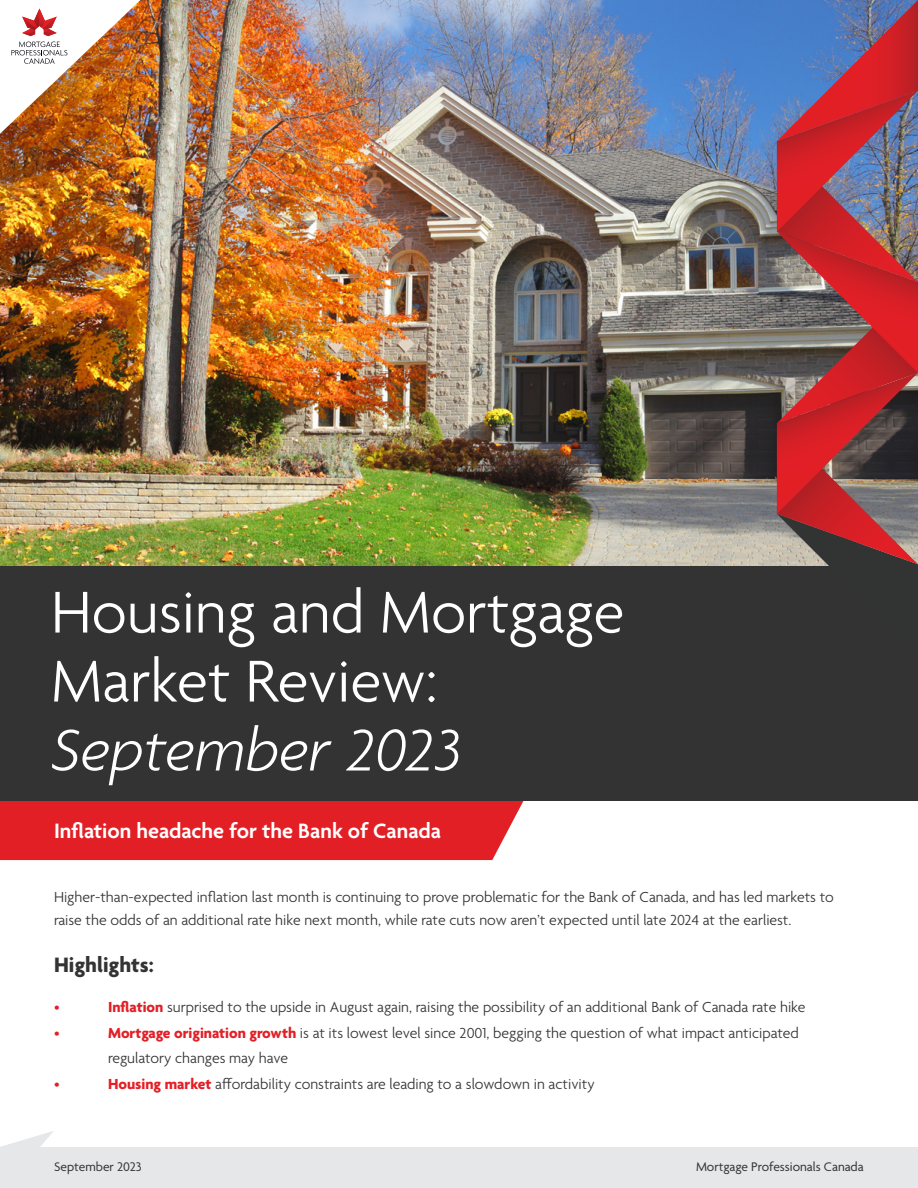
<style>
.page{position:relative;width:918px;height:1188px;background:#fff}
.page>*{position:absolute;margin:0;border:0;box-sizing:border-box;transform-origin:0 0}
.t1{font:300 63.75px/69px "Agenda";color:#fff}
.t2{font:italic 300 63.75px "Agenda";color:#fff}
.t3{font:600 22.5px "Agenda";color:#fff}
.t4{font:700 22.5px "Agenda";color:#333}
.t5{font:300 15.75px/22.5px "Agenda";color:#333}
.t6{font:300 15.75px "Agenda";color:#e31f26}
.t7{font:13.5px "Agenda";color:#333}
.s1{font-weight:700;color:#e31f26}
</style>
<div class="page">
<svg style="left:1px;top:1131px;width:53px;height:16px"></svg>
<div style="left:0;top:1147px;width:918px;height:41px;background:#e6e7e8"></div>
<img style="left:0;top:0;width:777px;height:566px">
<div style="left:0;top:801px;width:524px;height:59px;background:#e31f26"></div>
<img style="left:0;top:0;width:140px;height:134px">
<div style="left:0;top:566px;width:918px;height:235px;background:#333"></div>
<img style="left:777px;top:0;width:141px;height:566px">
<h1 class="t1" style="left:51px;top:582px;width:575px">Housing and Mortgage<br>Market Review:</h1>
<h1 class="t2" style="left:51px;top:712px;width:412px">September 2023</h1>
<h2 class="t3" style="left:54px;top:818px;width:389px">Inflation headache for the Bank of Canada</h2>
<p class="t5" style="left:54px;top:887px;width:781px">Higher-than-expected inflation last month is continuing to prove problematic for the Bank of Canada, and has led markets to raise the odds of an additional rate hike next month, while rate cuts now aren’t expected until late 2024 at the earliest.</p>
<h2 class="t4" style="left:54px;top:953px;width:101px">Highlights:</h2>
<p class="t6" style="left:54px;top:999px;width:7px">•</p>
<p class="t5" style="left:108px;top:997px;width:699px"><span class="s1">Inflation</span> surprised to the upside in August again, raising the possibility of an additional Bank of Canada rate hike</p>
<p class="t6" style="left:54px;top:1024px;width:7px">•</p>
<p class="t5" style="left:108px;top:1021px;width:692px;line-height:25.5px"><span class="s1">Mortgage origination growth</span> is at its lowest level since 2001, begging the question of what impact anticipated regulatory changes may have</p>
<p class="t6" style="left:54px;top:1075px;width:7px">•</p>
<p class="t5" style="left:108px;top:1073px;width:488px"><span class="s1">Housing market</span> affordability constraints are leading to a slowdown in activity</p>
<p class="t7" style="left:54px;top:1159px;width:89px">September 2023</p>
<p class="t7" style="left:696px;top:1159px;width:169px">Mortgage Professionals Canada</p>
</div>
